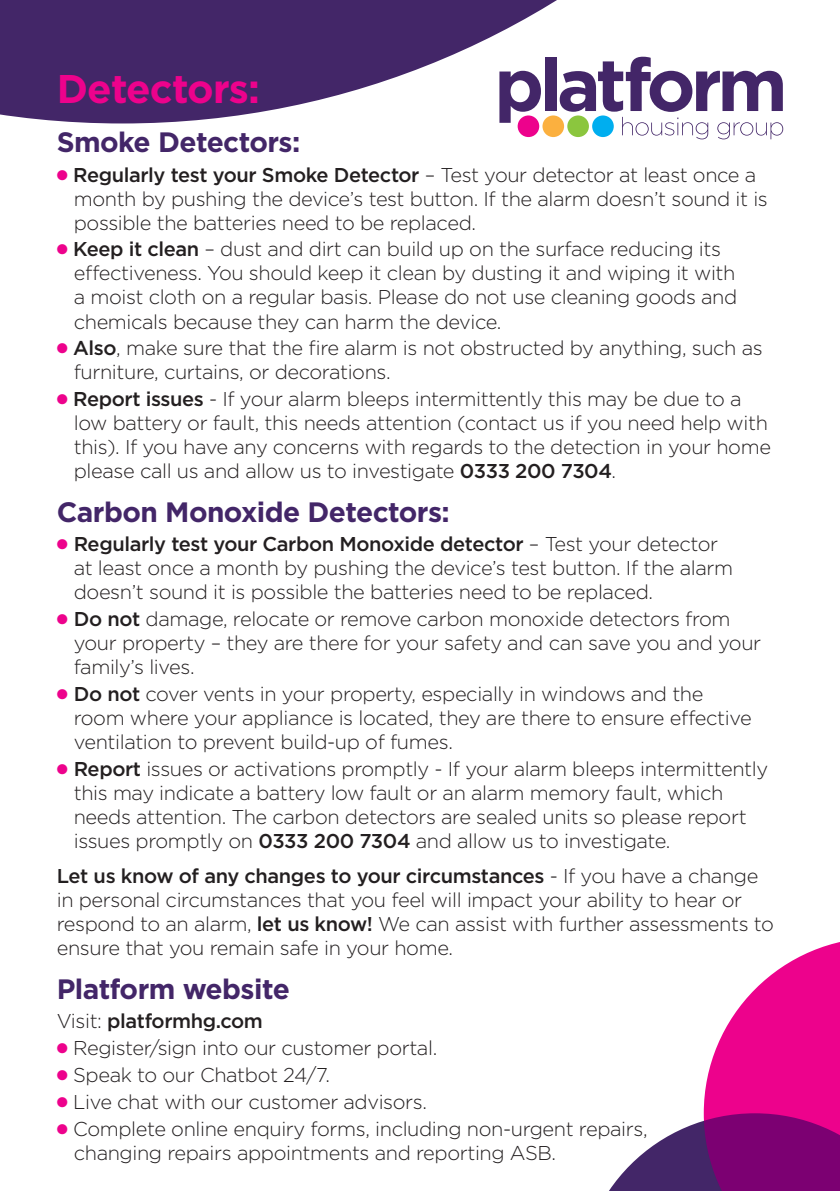
<style>
.page{position:relative;width:840px;height:1191px;background:#fff}
.page>*{position:absolute;margin:0;border:0;box-sizing:border-box;transform-origin:0 0}
.t1{font:700 40px "Gotham";letter-spacing:-.02em;color:#ed028c}
.t2{font:700 28px "Gotham";letter-spacing:-.02em;color:#432668}
.t3{font:300 20px/24px "Gotham";letter-spacing:-.02em;color:#231f20}
.t4{font:500 20px "Gotham";letter-spacing:-.02em;color:#231f20}
.s1{color:#ed028c}
.s2{font-weight:500}
.s3{font-weight:300}
</style>
<div class="page">
<svg style="left:0;top:0;width:783px;height:123px;fill:#432668"></svg>
<svg style="left:499px;top:71px;width:41px;height:52px"></svg>
<div style="left:545px;top:57px;width:11px;height:54px;background:#432668"></div>
<svg style="left:559px;top:57px;width:223px;height:82px"></svg>
<div style="left:517px;top:115px;width:22px;height:22px;background:#ed028c;border-radius:50%"></div>
<div style="left:542px;top:115px;width:21px;height:22px;background:#fbb03f;border-radius:50%"></div>
<div style="left:567px;top:115px;width:21px;height:22px;background:#8bc63e;border-radius:50%"></div>
<div style="left:592px;top:115px;width:21px;height:22px;background:#00aeef;border-radius:50%"></div>
<svg style="left:609px;top:942px;width:230px;height:249px"></svg>
<p class="t1" style="left:57px;top:62px;width:205px">Detectors:</p>
<p class="t2" style="left:57px;top:123px;width:245px">Smoke Detectors:</p>
<p class="t3" style="left:74px;top:162px;width:695px;text-indent:-17px"><span class="s1">●</span> <span class="s2">Regularly test your Smoke Detector</span> – Test your detector at least once a month by pushing the device’s test button. If the alarm doesn’t sound it is possible the batteries need to be replaced.</p>
<p class="t3" style="left:74px;top:237px;width:664px;text-indent:-17px"><span class="s1">●</span> <span class="s2">Keep it clean</span> – dust and dirt can build up on the surface reducing its effectiveness. You should keep it clean by dusting it and wiping it with a moist cloth on a regular basis. Please do not use cleaning goods and chemicals because they can harm the device.</p>
<p class="t3" style="left:74px;top:336px;width:690px;text-indent:-17px"><span class="s1">●</span> <span class="s2">Also</span>, make sure that the fire alarm is not obstructed by anything, such as furniture, curtains, or decorations.</p>
<p class="t3" style="left:74px;top:386px;width:698px;text-indent:-17px"><span class="s1">●</span> <span class="s2">Report issues</span> - If your alarm bleeps intermittently this may be due to a low battery or fault, this needs attention (contact us if you need help with this). If you have any concerns with regards to the detection in your home please call us and allow us to investigate <span class="s2">0333 200 7304</span>.</p>
<p class="t2" style="left:57px;top:493px;width:394px">Carbon Monoxide Detectors:</p>
<p class="t3" style="left:74px;top:531px;width:660px;text-indent:-17px"><span class="s1">●</span> <span class="s2">Regularly test your Carbon Monoxide detector</span> – Test your detector at least once a month by pushing the device’s test button. If the alarm doesn’t sound it is possible the batteries need to be replaced.</p>
<p class="t3" style="left:74px;top:606px;width:688px;text-indent:-17px"><span class="s1">●</span> <span class="s2">Do not</span> damage, relocate or remove carbon monoxide detectors from your property – they are there for your safety and can save you and your family’s lives.</p>
<p class="t3" style="left:74px;top:681px;width:679px;text-indent:-17px"><span class="s1">●</span> <span class="s2">Do not</span> cover vents in your property, especially in windows and the room where your appliance is located, they are there to ensure effective ventilation to prevent build-up of fumes.</p>
<p class="t3" style="left:74px;top:756px;width:695px;text-indent:-17px"><span class="s1">●</span> <span class="s2">Report</span> issues or activations promptly - If your alarm bleeps intermittently this may indicate a battery low fault or an alarm memory fault, which needs attention. The carbon detectors are sealed units so please report issues promptly on <span class="s2">0333 200 7304</span> and allow us to investigate.</p>
<p class="t3" style="left:57px;top:863px;width:718px"><span class="s2">Let us know of any changes to your circumstances</span> - If you have a change in personal circumstances that you feel will impact your ability to hear or respond to an alarm, <span class="s2">let us know!</span> We can assist with further assessments to ensure that you remain safe in your home.</p>
<p class="t2" style="left:57px;top:970px;width:234px">Platform website</p>
<p class="t4" style="left:57px;top:1008px;width:208px"><span class="s3">Visit:</span> platformhg.com</p>
<p class="t3" style="left:57px;top:1035px;width:382px"><span class="s1">●</span> Register/sign into our customer portal.</p>
<p class="t3" style="left:57px;top:1062px;width:274px"><span class="s1">●</span> Speak to our Chatbot 24/7.</p>
<p class="t3" style="left:57px;top:1089px;width:371px"><span class="s1">●</span> Live chat with our customer advisors.</p>
<p class="t3" style="left:74px;top:1116px;width:575px;text-indent:-17px"><span class="s1">●</span> Complete online enquiry forms, including non-urgent repairs, changing repairs appointments and reporting ASB.</p>
</div>
